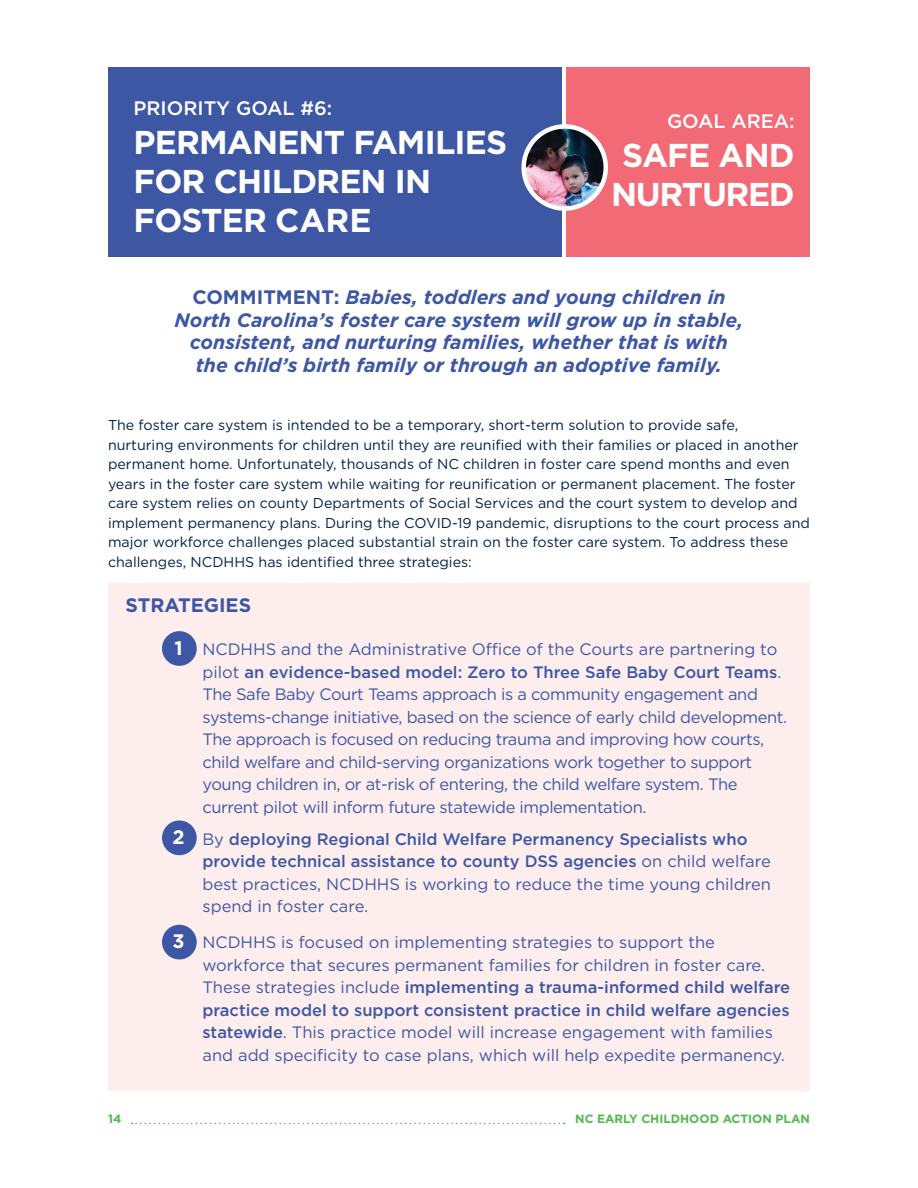
<style>
.page{position:relative;width:918px;height:1188px;background:#fff}
.page>*{position:absolute;margin:0;border:0;box-sizing:border-box;transform-origin:0 0}
.t1{font:700 33px/39px "Gotham";letter-spacing:-.025em;color:#fff}
.t2{font:italic 700 19.5px/22.5px "Gotham";color:#3d57a5;text-align:center}
.t3{font:500 19.5px "Gotham";color:#fff}
.t4{font:700 19.5px "Gotham";color:#3d57a5}
.t5{font:700 19.5px "Gotham";color:#fff}
.t6{font:16.5px/22.5px "Gotham";letter-spacing:-.025em;color:#3d57a5}
.t7{font:16.5px/22.5px "Gotham";color:#3d57a5}
.t8{font:500 16.5px/22.5px "Gotham";color:#3d57a5}
.t9{font:14.25px/19.5px "Gotham";color:#002249}
.t10{font:700 12px "Gotham";color:#51b94f}
.s1{font-style:normal}
.s2{font-weight:500}
.s3{font-weight:400}
</style>
<div class="page">
<svg style="left:132px;top:1123px;width:433px;height:1px"></svg>
<div style="left:108px;top:583px;width:702px;height:508px;background:#fdeeed"></div>
<div style="left:108px;top:68px;width:454px;height:189px;background:#3d57a5"></div>
<div style="left:566px;top:68px;width:244px;height:189px;background:#f16a76"></div>
<img style="left:524px;top:126px;width:82px;height:83px;border-radius:41px">
<div style="left:521px;top:124px;width:87px;height:87px;border:4px solid #fff;border-radius:50%"></div>
<div style="left:162px;top:631px;width:35px;height:35px;background:#3d57a5;border-radius:50%"></div>
<div style="left:162px;top:820px;width:35px;height:35px;background:#3d57a5;border-radius:50%"></div>
<div style="left:162px;top:925px;width:35px;height:34px;background:#3d57a5;border-radius:50%"></div>
<h2 class="t3" style="left:134px;top:95px;width:200px">PRIORITY GOAL #6:</h2>
<h1 class="t1" style="left:134px;top:122px;width:375px">PERMANENT FAMILIES<br>FOR CHILDREN IN<br>FOSTER CARE</h1>
<h2 class="t3" style="left:667px;top:108px;width:129px">GOAL AREA:</h2>
<h1 class="t1" style="left:611px;top:136px;width:185px;text-align:center">SAFE AND<br>NURTURED</h1>
<h2 class="t2" style="left:175px;top:286px;width:570px"><span class="s1">COMMITMENT:</span> Babies, toddlers and young children in North Carolina’s foster care system will grow up in stable, consistent, and nurturing families, whether that is with the child’s birth family or through an adoptive family.</h2>
<p class="t9" style="left:108px;top:415px;width:704px">The foster care system is intended to be a temporary, short-term solution to provide safe,<br>nurturing environments for children until they are reunified with their families or placed in another permanent home. Unfortunately, thousands of NC children in foster care spend months and even years in the foster care system while waiting for reunification or permanent placement. The foster care system relies on county Departments of Social Services and the court system to develop and implement permanency plans. During the COVID-19 pandemic, disruptions to the court process and major workforce challenges placed substantial strain on the foster care system. To address these challenges, NCDHHS has identified three strategies:</p>
<h2 class="t4" style="left:126px;top:593px;width:127px">STRATEGIES</h2>
<p class="t6" style="left:202px;top:638px;width:586px">NCDHHS and the Administrative Office of the Courts are partnering to pilot <span class="s2">an evidence-based model: Zero to Three Safe Baby Court Teams</span>.<br>The Safe Baby Court Teams approach is a community engagement and systems-change initiative, based on the science of early child development.<br>The approach is focused on reducing trauma and improving how courts, child welfare and child-serving organizations work together to support young children in, or at-risk of entering, the child welfare system. The current pilot will inform future statewide implementation.</p>
<p class="t8" style="left:202px;top:827px;width:570px"><span class="s3">By</span> deploying Regional Child Welfare Permanency Specialists who provide technical assistance to county DSS agencies <span class="s3">on child welfare best practices, NCDHHS is working to reduce the time young children spend in foster care.</span></p>
<p class="t7" style="left:202px;top:931px;width:589px">NCDHHS is focused on implementing strategies to support the workforce that secures permanent families for children in foster care.<br>These strategies include <span class="s2">implementing a trauma-informed child welfare practice model to support consistent practice in child welfare agencies statewide</span>. This practice model will increase engagement with families and add specificity to case plans, which will help expedite permanency.</p>
<h2 class="t5" style="left:174px;top:635px;width:10px">1</h2>
<h2 class="t5" style="left:172px;top:824px;width:14px">2</h2>
<h2 class="t5" style="left:172px;top:929px;width:14px">3</h2>
<p class="t10" style="left:108px;top:1111px;width:15px">14</p>
<p class="t10" style="left:575px;top:1111px;width:236px">NC EARLY CHILDHOOD ACTION PLAN</p>
</div>
